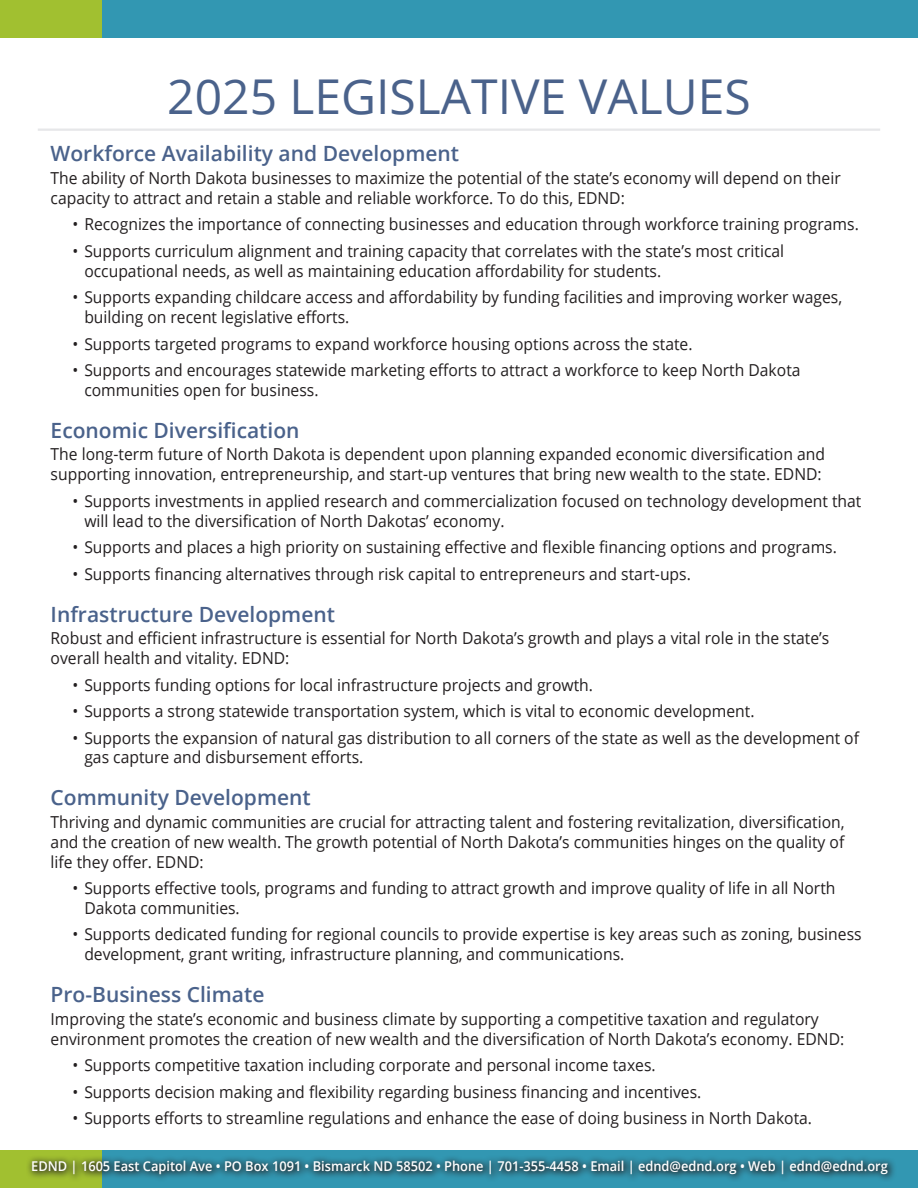
<style>
.page{position:relative;width:918px;height:1188px;background:#fff}
.page>*{position:absolute;margin:0;border:0;box-sizing:border-box;transform-origin:0 0}
.t1{font:48px "Open Sans";color:#4a628b}
.t2{font:600 21px "Open Sans";color:#4a628b}
.t3{font:16.5px/19.8px "Open Sans";color:#231f20;scale:.95 1}
.t4{font:600 13.5px "Open Sans";color:#fff;scale:.95 1}
</style>
<div class="page">
<div style="left:0;top:0;width:918px;height:38px;background:#3297b2"></div>
<div style="left:0;top:0;width:101px;height:38px;background:#a1c030"></div>
<div style="left:0;top:1150px;width:918px;height:38px;background:#3297b2"></div>
<div style="left:0;top:1150px;width:101px;height:38px;background:#a1c030"></div>
<hr style="left:38px;top:129px;width:842px;height:2px;background:#e6e7e9">
<div style="left:25px;top:1154px;width:871px;height:29px;background:#231f20;opacity:.75"></div>
<p class="t1" style="left:167px;top:64px;width:585px">2025 LEGISLATIVE VALUES</p>
<p class="t2" style="left:51px;top:139px;width:410px">Workforce Availability and Development</p>
<p class="t3" style="left:51px;top:168px;width:833px">The ability of North Dakota businesses to maximize the potential of the state’s economy will depend on their capacity to attract and retain a stable and reliable workforce. To do this, EDND:</p>
<p class="t3" style="left:72px;top:214px;width:829px">• Recognizes the importance of connecting businesses and education through workforce training programs.</p>
<p class="t3" style="left:84px;top:241px;width:738px;text-indent:-12px">• Supports curriculum alignment and training capacity that correlates with the state’s most critical occupational needs, as well as maintaining education affordability for students.</p>
<p class="t3" style="left:84px;top:287px;width:799px;text-indent:-12px">• Supports expanding childcare access and affordability by funding facilities and improving worker wages, building on recent legislative efforts.</p>
<p class="t3" style="left:72px;top:333px;width:654px">• Supports targeted programs to expand workforce housing options across the state.</p>
<p class="t3" style="left:84px;top:360px;width:755px;text-indent:-12px">• Supports and encourages statewide marketing efforts to attract a workforce to keep North Dakota communities open for business.</p>
<p class="t2" style="left:51px;top:416px;width:250px">Economic Diversification</p>
<p class="t3" style="left:51px;top:444px;width:817px">The long-term future of North Dakota is dependent upon planning expanded economic diversification and supporting innovation, entrepreneurship, and start-up ventures that bring new wealth to the state. EDND:</p>
<p class="t3" style="left:84px;top:490px;width:820px;text-indent:-12px">• Supports investments in applied research and commercialization focused on technology development that will lead to the diversification of North Dakotas’ economy.</p>
<p class="t3" style="left:72px;top:537px;width:806px">• Supports and places a high priority on sustaining effective and flexible financing options and programs.</p>
<p class="t3" style="left:72px;top:563px;width:652px">• Supports financing alternatives through risk capital to entrepreneurs and start-ups.</p>
<p class="t2" style="left:51px;top:600px;width:286px">Infrastructure Development</p>
<p class="t3" style="left:51px;top:628px;width:821px">Robust and efficient infrastructure is essential for North Dakota’s growth and plays a vital role in the state’s overall health and vitality. EDND:</p>
<p class="t3" style="left:72px;top:674px;width:549px">• Supports funding options for local infrastructure projects and growth.</p>
<p class="t3" style="left:72px;top:701px;width:719px">• Supports a strong statewide transportation system, which is vital to economic development.</p>
<p class="t3" style="left:84px;top:727px;width:817px;text-indent:-12px">• Supports the expansion of natural gas distribution to all corners of the state as well as the development of gas capture and disbursement efforts.</p>
<p class="t2" style="left:51px;top:783px;width:262px">Community Development</p>
<p class="t3" style="left:51px;top:812px;width:837px;text-align:justify">Thriving and dynamic communities are crucial for attracting talent and fostering revitalization, diversification, and the creation of new wealth. The growth potential of North Dakota’s communities hinges on the quality of life they offer. EDND:</p>
<p class="t3" style="left:84px;top:878px;width:792px;text-indent:-12px">• Supports effective tools, programs and funding to attract growth and improve quality of life in all North<br>Dakota communities.</p>
<p class="t3" style="left:84px;top:924px;width:820px;text-indent:-12px">• Supports dedicated funding for regional councils to provide expertise is key areas such as zoning, business development, grant writing, infrastructure planning, and communications.</p>
<p class="t2" style="left:51px;top:980px;width:215px">Pro-Business Climate</p>
<p class="t3" style="left:51px;top:1008px;width:837px">Improving the state’s economic and business climate by supporting a competitive taxation and regulatory environment promotes the creation of new wealth and the diversification of North Dakota’s economy. EDND:</p>
<p class="t3" style="left:72px;top:1055px;width:615px">• Supports competitive taxation including corporate and personal income taxes.</p>
<p class="t3" style="left:72px;top:1081px;width:664px">• Supports decision making and flexibility regarding business financing and incentives.</p>
<p class="t3" style="left:72px;top:1108px;width:780px">• Supports efforts to streamline regulations and enhance the ease of doing business in North Dakota.</p>
<p class="t4" style="left:31px;top:1157px;width:903px">EDND | 1605 East Capitol Ave • PO Box 1091 • Bismarck ND 58502 • Phone | 701-355-4458 • Email | ednd@ednd.org • Web | ednd@ednd.org</p>
</div>
